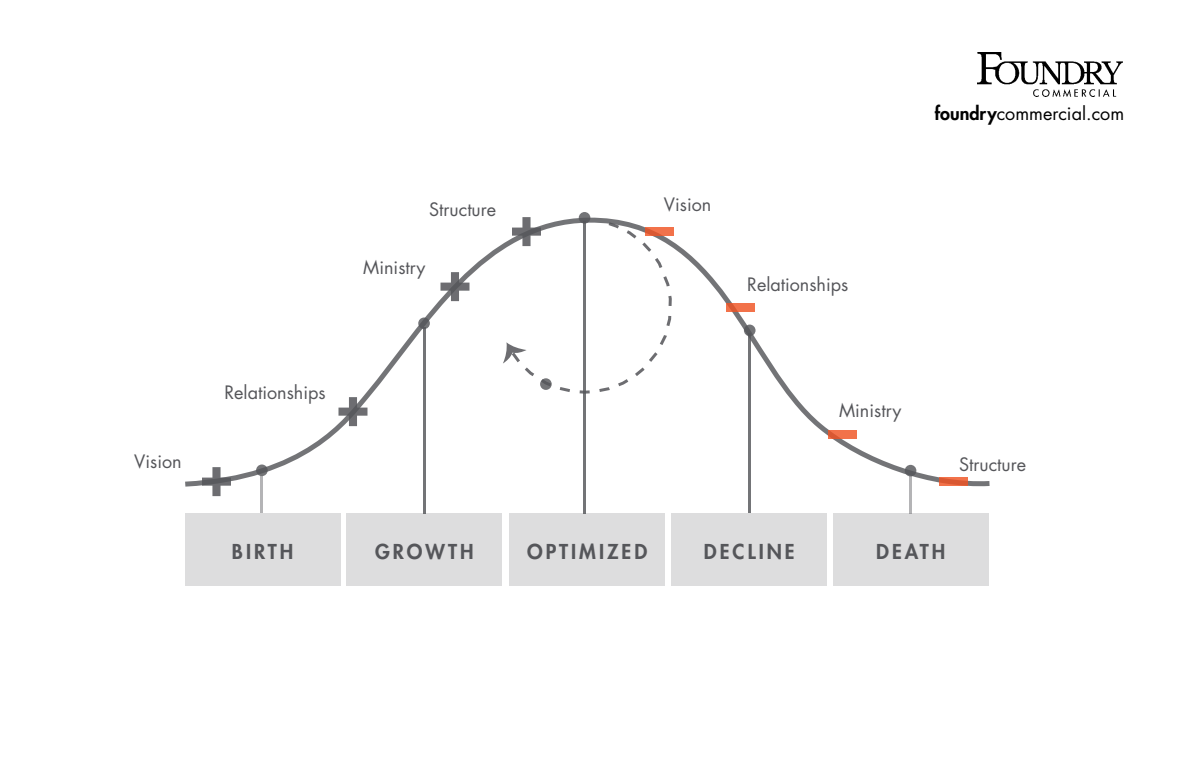
<style>
.page{position:relative;width:1190px;height:764px;background:#fff}
.page>*{position:absolute;margin:0;border:0;box-sizing:border-box;transform-origin:0 0}
.t1{font:800 20px "Futura Std";letter-spacing:.15em;color:#55565a}
.t2{font:18px "Futura Std";color:#55565a}
.t3{font:18px "Futura Std";color:#000}
.s1{font-weight:800}
</style>
<div class="page">
<div style="left:185px;top:513px;width:155px;height:73px;background:#ddddde"></div>
<div style="left:347px;top:513px;width:155px;height:73px;background:#ddddde"></div>
<div style="left:510px;top:513px;width:155px;height:73px;background:#ddddde"></div>
<div style="left:672px;top:513px;width:155px;height:73px;background:#ddddde"></div>
<div style="left:833px;top:513px;width:155px;height:73px;background:#ddddde"></div>
<svg style="left:185px;top:227px;width:805px;height:260px"></svg>
<hr style="left:423px;top:327px;width:2px;height:186px;background:#55565a">
<hr style="left:261px;top:473px;width:2px;height:40px;background:#55565a">
<svg style="left:256px;top:465px;width:12px;height:11px"></svg>
<hr style="left:909px;top:474px;width:3px;height:40px;background:#55565a">
<svg style="left:905px;top:465px;width:11px;height:11px"></svg>
<svg style="left:418px;top:318px;width:12px;height:11px"></svg>
<hr style="left:748px;top:333px;width:3px;height:180px;background:#55565a">
<svg style="left:744px;top:325px;width:12px;height:11px"></svg>
<hr style="left:583px;top:221px;width:3px;height:292px;background:#55565a">
<div style="left:579px;top:212px;width:11px;height:12px;background:#737477;border-radius:50%"></div>
<svg style="left:202px;top:467px;width:29px;height:29px"></svg>
<svg style="left:338px;top:397px;width:29px;height:29px"></svg>
<svg style="left:440px;top:272px;width:29px;height:29px"></svg>
<div style="left:645px;top:228px;width:29px;height:8px;background:#f2724a"></div>
<svg style="left:726px;top:304px;width:29px;height:8px"></svg>
<svg style="left:828px;top:430px;width:29px;height:9px"></svg>
<svg style="left:939px;top:477px;width:29px;height:8px"></svg>
<svg style="left:503px;top:217px;width:169px;height:177px"></svg>
<svg style="left:540px;top:378px;width:12px;height:12px"></svg>
<img style="left:978px;top:52px;width:145px;height:44px">
<p class="t2" style="left:134px;top:450px;width:49px">Vision</p>
<p class="t2" style="left:224px;top:381px;width:103px">Relationships</p>
<p class="t2" style="left:429px;top:198px;width:69px">Structure</p>
<p class="t2" style="left:664px;top:193px;width:49px">Vision</p>
<p class="t2" style="left:363px;top:256px;width:64px">Ministry</p>
<p class="t2" style="left:747px;top:272px;width:103px">Relationships</p>
<p class="t3" style="left:935px;top:102px;width:191px"><span class="s1">foundry</span>commercial.com</p>
<p class="t2" style="left:839px;top:399px;width:64px">Ministry</p>
<p class="t2" style="left:959px;top:453px;width:69px">Structure</p>
<p class="t1" style="left:232px;top:539px;width:63px">BIRTH</p>
<p class="t1" style="left:375px;top:539px;width:100px">GROWTH</p>
<p class="t1" style="left:527px;top:539px;width:122px">OPTIMIZED</p>
<p class="t1" style="left:704px;top:539px;width:92px">DECLINE</p>
<p class="t1" style="left:876px;top:539px;width:71px">DEATH</p>
</div>
